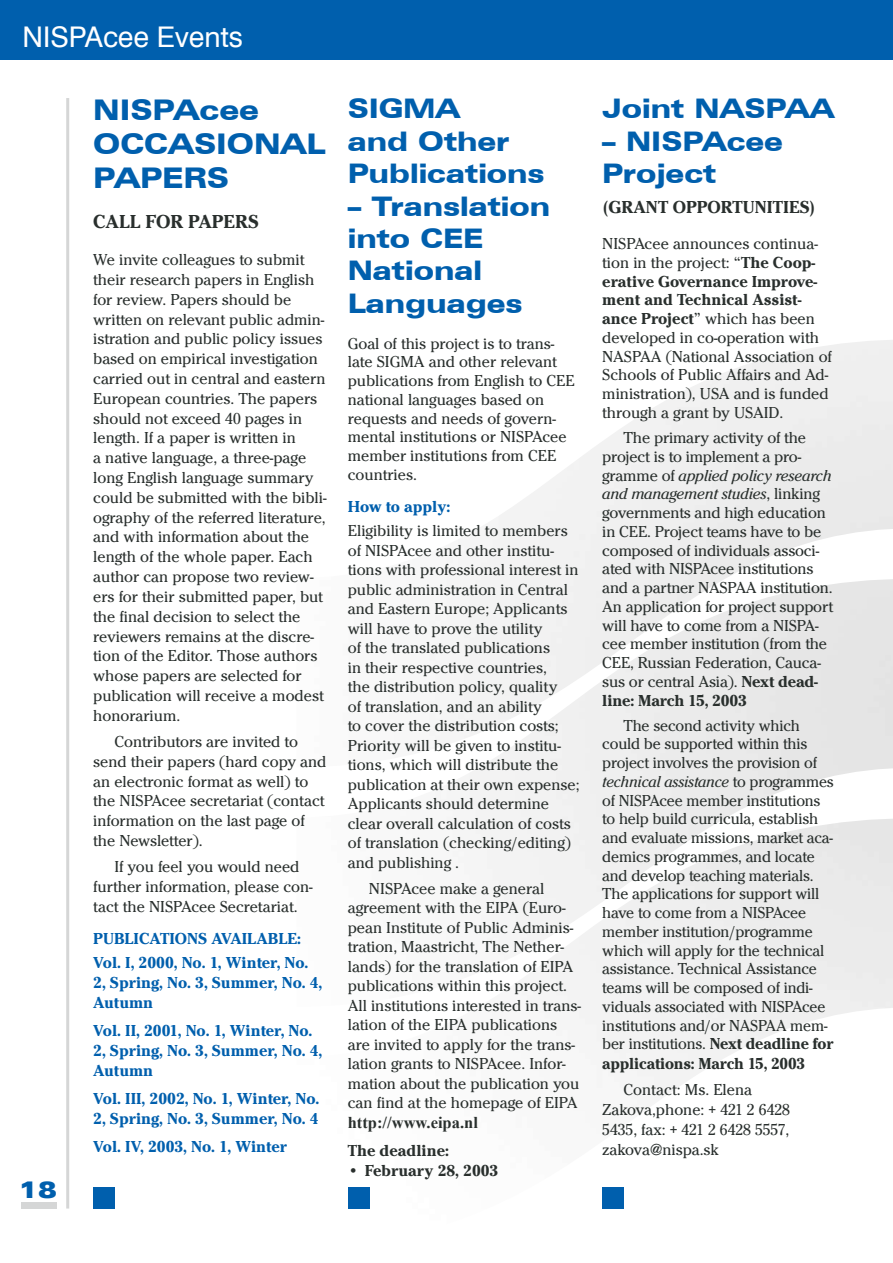
<style>
.page{position:relative;width:893px;height:1263px;background:#fff}
.page>*{position:absolute;margin:0;border:0;box-sizing:border-box;transform-origin:0 0}
.t1{font:28.5px/34.2px "Zurich AT Black Extended";color:#005fad}
.t2{font:28.5px "Swiss 721 AT";color:#fff}
.t3{font:27px/32.4px "Zurich AT Black Extended";color:#005fad}
.t4{font:900 expanded 23.7px "Zurich AT";color:#005fad}
.t5{font:700 19.5px "Cheltenham Itc TEE";color:#292f2d}
.t6{font:700 18px "Cheltenham Itc TEE";color:#292f2d}
.t7{font:16.5px/18.8px "Cheltenham Itc TEE";color:#292f2d}
.t8{font:700 16.5px/19.8px "Cheltenham Itc TEE";color:#005fad}
.t9{font:700 16.5px "Cheltenham Itc TEE";color:#292f2d}
.t10{font:700 16.5px "Times New Roman";color:#292f2d}
.s1{font-weight:700}
.s2{font-style:italic}
</style>
<div class="page">
<div style="left:21px;top:1202px;width:36px;height:7px;background:#d5d6d6"></div>
<hr style="left:66px;top:98px;width:3px;height:1110px;background:#d5d6d6">
<svg style="left:348px;top:340px;width:545px;height:869px;fill:#f5f5f5"></svg>
<div style="left:0;top:0;width:893px;height:60px;background:#005fad"></div>
<div style="left:603px;top:1187px;width:21px;height:21px;background:#005fad"></div>
<div style="left:94px;top:1187px;width:21px;height:21px;background:#005fad"></div>
<div style="left:348px;top:1187px;width:21px;height:21px;background:#005fad"></div>
<h1 class="t2" style="left:23px;top:20px;width:222px">NISPAcee Events</h1>
<h3 class="t4" style="left:19px;top:1175px;width:40px">18</h3>
<h1 class="t1" style="left:93px;top:92px;width:234px">NISPAcee<br>OCCASIONAL<br>PAPERS</h1>
<p class="t5" style="left:93px;top:211px;width:167px">CALL FOR PAPERS</p>
<p class="t7" style="left:93px;top:250px;width:235px;line-height:19.8px">We invite colleagues to submit their research papers in English for review. Papers should be written on relevant public admin&shy;istration and public policy issues based on empirical investigation carried out in central and eastern<br>European countries. The papers should not exceed 40 pages in length. If a paper is written in<br>a native language, a three-page long English language summary could be submitted with the bibli&shy;ography of the referred literature, and with information about the length of the whole paper. Each author can propose two review&shy;ers for their submitted paper, but the final decision to select the reviewers remains at the discre&shy;tion of the Editor. Those authors whose papers are selected for publication will receive a modest honorarium.</p>
<p class="t7" style="left:93px;top:732px;width:235px;line-height:19.8px;text-indent:21px">Contributors are invited to send their papers (hard copy and an electronic format as well) to the NISPAcee secretariat (contact information on the last page of the Newsletter).</p>
<p class="t7" style="left:93px;top:857px;width:221px;line-height:19.8px;text-indent:21px">If you feel you would need further information, please con&shy;tact the NISPAcee Secretariat.</p>
<p class="t8" style="left:93px;top:927px;width:217px;line-height:24.2px">PUBLICATIONS AVAILABLE:<br>Vol. I, 2000, No. 1, Winter, No.</p>
<p class="t8" style="left:93px;top:973px;width:231px">2, Spring, No. 3, Summer, No. 4,<br>Autumn</p>
<p class="t8" style="left:93px;top:1021px;width:231px">Vol. II, 2001, No. 1, Winter, No.<br>2, Spring, No. 3, Summer, No. 4,<br>Autumn</p>
<p class="t8" style="left:93px;top:1089px;width:228px">Vol. III, 2002, No. 1, Winter, No.<br>2, Spring, No. 3, Summer, No. 4</p>
<p class="t8" style="left:93px;top:1137px;width:195px">Vol. IV, 2003, No. 1, Winter</p>
<h2 class="t3" style="left:348px;top:93px;width:198px">SIGMA<br>and Other<br>Publications</h2>
<h2 class="t3" style="left:348px;top:190px;width:204px">– Translation into CEE<br>National<br>Languages</h2>
<p class="t7" style="left:348px;top:334px;width:229px">Goal of this project is to trans&shy;late SIGMA and other relevant publications from English to CEE national languages based on requests and needs of govern&shy;mental institutions or NISPAcee member institutions from CEE countries.</p>
<p class="t8" style="left:348px;top:497px;width:104px">How to apply:</p>
<p class="t7" style="left:348px;top:521px;width:233px;line-height:19.5px">Eligibility is limited to members of NISPAcee and other institu&shy;tions with professional interest in public administration in Central and Eastern Europe; Applicants will have to prove the utility<br>of the translated publications<br>in their respective countries,<br>the distribution policy, quality<br>of translation, and an ability<br>to cover the distribution costs;<br>Priority will be given to institu&shy;tions, which will distribute the publication at their own expense;<br>Applicants should determine clear overall calculation of costs of translation (checking/editing) and publishing .</p>
<p class="t7" style="left:348px;top:879px;width:235px;line-height:19.5px;text-indent:21px">NISPAcee make a general agreement with the EIPA (Euro&shy;pean Institute of Public Adminis&shy;tration, Maastricht, The Nether&shy;lands) for the translation of EIPA publications within this project.<br>All institutions interested in trans&shy;lation of the EIPA publications are invited to apply for the trans&shy;lation grants to NISPAcee. Infor&shy;mation about the publication you can find at the homepage of EIPA</p>
<p class="t10" style="left:348px;top:1111px;width:132px">http://www.eipa.nl</p>
<p class="t9" style="left:348px;top:1141px;width:103px">The deadline:</p>
<p class="t9" style="left:348px;top:1161px;width:152px">• February 28, 2003</p>
<h2 class="t3" style="left:602px;top:93px;width:234px">Joint NASPAA</h2>
<h2 class="t3" style="left:602px;top:125px;width:182px">– NISPAcee<br>Project</h2>
<p class="t6" style="left:602px;top:197px;width:215px">(GRANT OPPORTUNITIES)</p>
<p class="t7" style="left:602px;top:234px;width:231px">NISPAcee announces continua&shy;tion in the project: “<span class="s1">The Coop&shy;erative Governance Improve&shy;ment and Technical Assist&shy;ance Project</span>” which has been developed in co-operation with<br>NASPAA (National Association of<br>Schools of Public Affairs and Ad&shy;ministration), USA and is funded through a grant by USAID.</p>
<p class="t7" style="left:602px;top:428px;width:232px;text-indent:21px">The primary activity of the project is to implement a pro&shy;gramme of <span class="s2">applied policy research and management studies</span>, linking governments and high education in CEE. Project teams have to be composed of individuals associ&shy;ated with NISPAcee institutions and a partner NASPAA institution.<br>An application for project support will have to come from a NISPA&shy;cee member institution (from the<br>CEE, Russian Federation, Cauca&shy;sus or central Asia). <span class="s1">Next dead&shy;line: March 15, 2003</span></p>
<p class="t7" style="left:602px;top:716px;width:233px;text-indent:21px">The second activity which could be supported within this project involves the provision of <span class="s2">technical assistance</span> to programmes of NISPAcee member institutions to help build curricula, establish and evaluate missions, market aca&shy;demics programmes, and locate and develop teaching materials.<br>The applications for support will have to come from a NISPAcee member institution/programme which will apply for the technical assistance. Technical Assistance teams will be composed of indi&shy;viduals associated with NISPAcee institutions and/or NASPAA mem&shy;ber institutions. <span class="s1">Next deadline for applications: March 15, 2003</span></p>
<p class="t7" style="left:602px;top:1080px;width:189px;line-height:19.8px;text-indent:21px">Contact: Ms. Elena<br>Zakova,phone: + 421 2 6428<br>5435, fax: + 421 2 6428 5557, zakova@nispa.sk</p>
</div>
